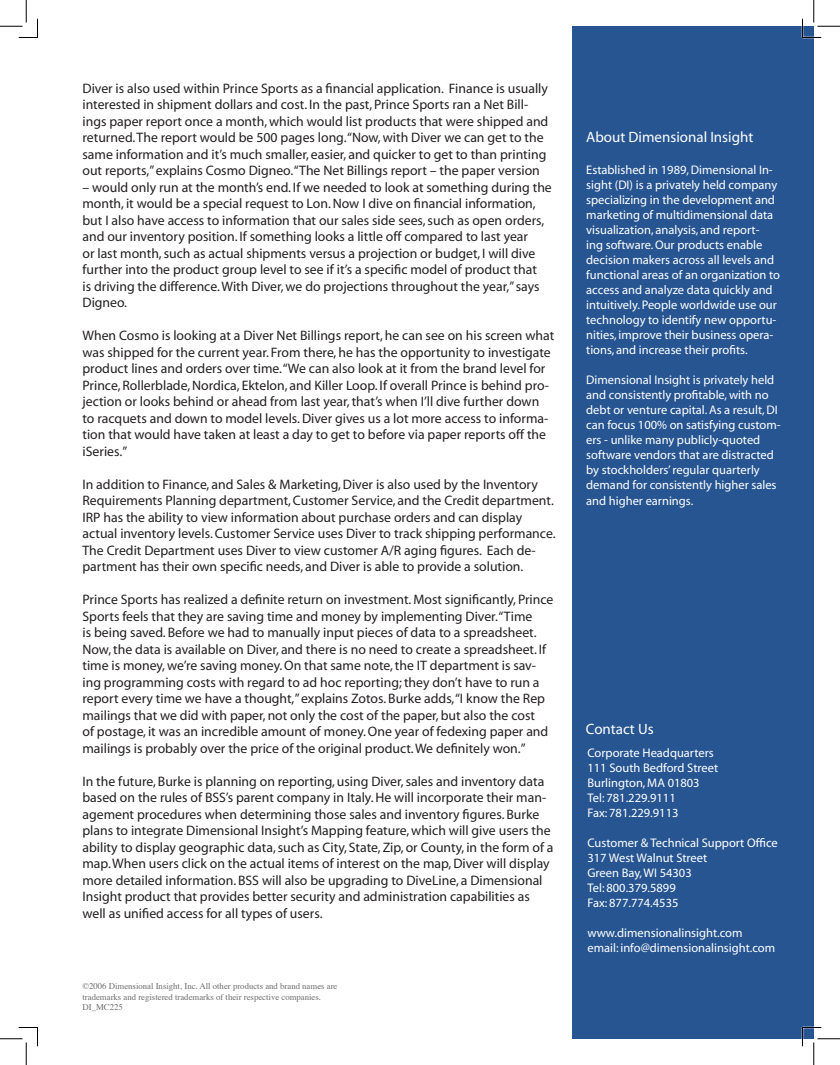
<style>
.page{position:relative;width:840px;height:1065px;background:#fff}
.page>*{position:absolute;margin:0;border:0;box-sizing:border-box;transform-origin:0 0}
.t1{font:15px "Myriad";color:#fff}
.t2{font:13.75px/16.5px "Myriad";color:#231f20}
.t3{font:12.5px/15px "Myriad";color:#fff}
.t4{font:8.75px/10.5px "Times";color:#6c6d70}
</style>
<div class="page">
<div style="left:573px;top:26px;width:241px;height:1013px;background:#275591"></div>
<svg style="left:0;top:0;width:38px;height:38px"></svg>
<svg style="left:0;top:1027px;width:38px;height:38px"></svg>
<svg style="left:802px;top:0;width:38px;height:38px"></svg>
<svg style="left:802px;top:1027px;width:38px;height:38px"></svg>
<p class="t2" style="left:82px;top:81px;width:467px">Diver is also used within Prince Sports as a financial application. Finance is usually interested in shipment dollars and cost. In the past, Prince Sports ran a Net Bill&shy;ings paper report once a month, which would list products that were shipped and returned. The report would be 500 pages long.“Now, with Diver we can get to the same information and it’s much smaller, easier, and quicker to get to than printing out reports,” explains Cosmo Digneo.“The Net Billings report – the paper version</p>
<p class="t2" style="left:82px;top:180px;width:471px">– would only run at the month’s end. If we needed to look at something during the month, it would be a special request to Lon. Now I dive on financial information, but I also have access to information that our sales side sees, such as open orders, and our inventory position. If something looks a little off compared to last year<br>or last month, such as actual shipments versus a projection or budget, I will dive further into the product group level to see if it’s a specific model of product that<br>is driving the difference. With Diver, we do projections throughout the year,” says Digneo.</p>
<p class="t2" style="left:82px;top:328px;width:473px">When Cosmo is looking at a Diver Net Billings report, he can see on his screen what was shipped for the current year. From there, he has the opportunity to investigate product lines and orders over time.“We can also look at it from the brand level for Prince, Rollerblade, Nordica, Ektelon, and Killer Loop. If overall Prince is behind pro&shy;jection or looks behind or ahead from last year, that’s when I’ll dive further down to racquets and down to model levels. Diver gives us a lot more access to informa&shy;tion that would have taken at least a day to get to before via paper reports off the iSeries.”</p>
<p class="t2" style="left:82px;top:477px;width:475px">In addition to Finance, and Sales &amp; Marketing, Diver is also used by the Inventory Requirements Planning department, Customer Service, and the Credit department.<br>IRP has the ability to view information about purchase orders and can display actual inventory levels. Customer Service uses Diver to track shipping performance.<br>The Credit Department uses Diver to view customer A/R aging figures. Each de&shy;partment has their own specific needs, and Diver is able to provide a solution.</p>
<p class="t2" style="left:82px;top:592px;width:472px">Prince Sports has realized a definite return on investment. Most significantly, Prince Sports feels that they are saving time and money by implementing Diver.“Time<br>is being saved. Before we had to manually input pieces of data to a spreadsheet.<br>Now, the data is available on Diver, and there is no need to create a spreadsheet. If time is money, we’re saving money. On that same note, the IT department is sav&shy;ing programming costs with regard to ad hoc reporting; they don’t have to run a report every time we have a thought,” explains Zotos. Burke adds, “I know the Rep mailings that we did with paper, not only the cost of the paper, but also the cost<br>of postage, it was an incredible amount of money. One year of fedexing paper and mailings is probably over the price of the original product. We definitely won.”</p>
<p class="t2" style="left:82px;top:774px;width:473px">In the future, Burke is planning on reporting, using Diver, sales and inventory data based on the rules of BSS’s parent company in Italy. He will incorporate their man&shy;agement procedures when determining those sales and inventory figures. Burke plans to integrate Dimensional Insight’s Mapping feature, which will give users the ability to display geographic data, such as City, State, Zip, or County, in the form of a map. When users click on the actual items of interest on the map, Diver will display more detailed information. BSS will also be upgrading to DiveLine, a Dimensional Insight product that provides better security and administration capabilities as well as unified access for all types of users.</p>
<p class="t4" style="left:82px;top:981px;width:257px">©2006 Dimensional Insight, Inc. All other products and brand names are trademarks and registered trademarks of their respective companies.<br>DI_MC225</p>
<p class="t1" style="left:586px;top:130px;width:169px">About Dimensional Insight</p>
<p class="t3" style="left:586px;top:162px;width:195px">Established in 1989, Dimensional In&shy;sight (DI) is a privately held company specializing in the development and marketing of multidimensional data visualization, analysis, and report-<br>ing software. Our products enable decision makers across all levels and functional areas of an organization to access and analyze data quickly and intuitively. People worldwide use our technology to identify new opportu&shy;nities, improve their business opera&shy;tions, and increase their profits.</p>
<p class="t3" style="left:586px;top:372px;width:196px">Dimensional Insight is privately held and consistently profitable, with no debt or venture capital. As a result, DI can focus 100% on satisfying custom&shy;ers - unlike many publicly-quoted software vendors that are distracted by stockholders’ regular quarterly demand for consistently higher sales</p>
<p class="t3" style="left:586px;top:494px;width:109px">and higher earnings.</p>
<p class="t1" style="left:586px;top:722px;width:69px">Contact Us</p>
<p class="t3" style="left:588px;top:746px;width:132px">Corporate Headquarters<br>111 South Bedford Street<br>Burlington, MA 01803<br>Tel: 781.229.9111<br>Fax: 781.229.9113</p>
<p class="t3" style="left:588px;top:836px;width:192px">Customer &amp; Technical Support Office<br>317 West Walnut Street<br>Green Bay, WI 54303<br>Tel: 800.379.5899<br>Fax: 877.774.4535</p>
<p class="t3" style="left:588px;top:926px;width:189px">www.dimensionalinsight.com email: info@dimensionalinsight.com</p>
</div>
